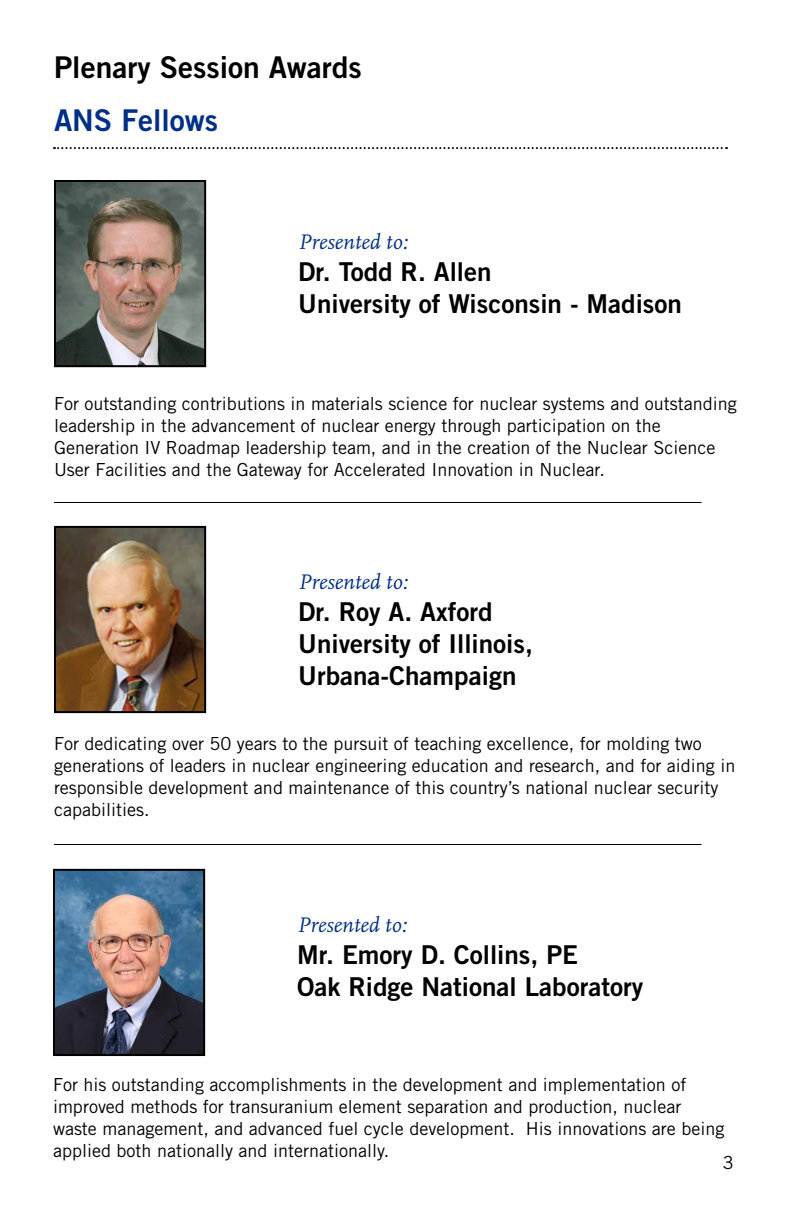
<style>
.page{position:relative;width:792px;height:1224px;background:#fff}
.page>*{position:absolute;margin:0;border:0;box-sizing:border-box;transform-origin:0 0}
.t1{font:30px "Trade Gothic Bold Two";color:#000}
.t2{font:30px "Trade Gothic Bold Two";color:#002f87}
.t3{font:26px/32px "Trade Gothic Bold Two";color:#000}
.t4{font:italic 22px "Scala OT";color:#002f87}
.t5{font:18px/22px "Trade Gothic";color:#000}
</style>
<div class="page">
<svg style="left:54px;top:147px;width:673px;height:2px"></svg>
<img style="left:57px;top:183px;width:146px;height:181px">
<div style="left:54px;top:180px;width:152px;height:187px;border:2px solid #000"></div>
<img style="left:57px;top:529px;width:146px;height:181px">
<div style="left:54px;top:526px;width:152px;height:187px;border:2px solid #000"></div>
<hr style="left:54px;top:502px;width:648px;height:1px;background:#000">
<hr style="left:54px;top:844px;width:648px;height:1px;background:#000">
<img style="left:56px;top:872px;width:146px;height:181px">
<div style="left:53px;top:869px;width:152px;height:187px;border:2px solid #000"></div>
<h1 class="t1" style="left:54px;top:49px;width:309px">Plenary Session Awards</h1>
<h1 class="t2" style="left:54px;top:102px;width:166px">ANS Fellows</h1>
<p class="t4" style="left:298px;top:229px;width:111px">Presented to:</p>
<h2 class="t3" style="left:298px;top:255px;width:385px">Dr. Todd R. Allen<br>University of Wisconsin - Madison</h2>
<p class="t5" style="left:54px;top:392px;width:684px">For outstanding contributions in materials science for nuclear systems and outstanding leadership in the advancement of nuclear energy through participation on the Generation IV Roadmap leadership team, and in the creation of the Nuclear Science User Facilities and the Gateway for Accelerated Innovation in Nuclear.</p>
<p class="t4" style="left:298px;top:570px;width:111px">Presented to:</p>
<h2 class="t3" style="left:298px;top:595px;width:236px">Dr. Roy A. Axford<br>University of Illinois,<br>Urbana-Champaign</h2>
<p class="t5" style="left:54px;top:732px;width:683px">For dedicating over 50 years to the pursuit of teaching excellence, for molding two generations of leaders in nuclear engineering education and research, and for aiding in responsible development and maintenance of this country’s national nuclear security capabilities.</p>
<p class="t4" style="left:297px;top:913px;width:111px">Presented to:</p>
<h2 class="t3" style="left:297px;top:938px;width:347px">Mr. Emory D. Collins, PE<br>Oak Ridge National Laboratory</h2>
<p class="t5" style="left:53px;top:1073px;width:673px">For his outstanding accomplishments in the development and implementation of improved methods for transuranium element separation and production, nuclear waste management, and advanced fuel cycle development. His innovations are being applied both nationally and internationally.</p>
<p class="t5" style="left:723px;top:1151px;width:12px">3</p>
</div>
